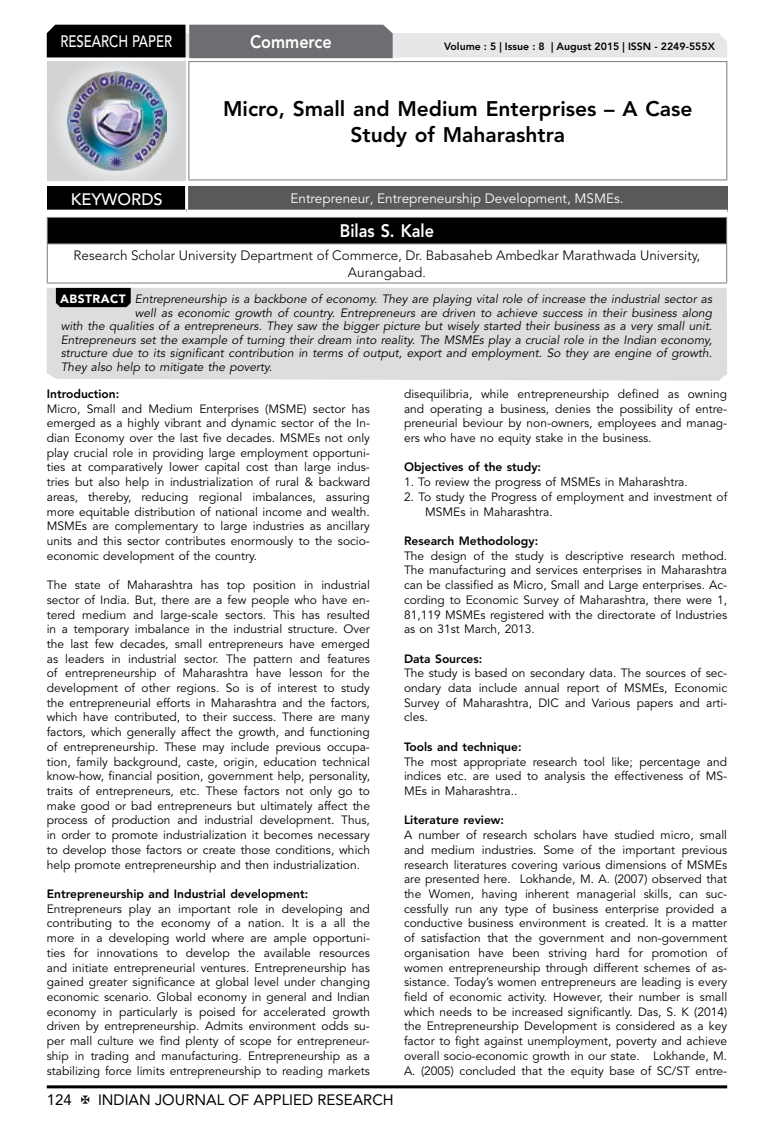
<style>
.page{position:relative;width:774px;height:1136px;background:#fff}
.page>*{position:absolute;margin:0;border:0;box-sizing:border-box;transform-origin:0 0}
.t1{font:800 21px/26.2px "Avenir LT Std";color:#000;text-align:center}
.t2{font:800 18px "Avenir LT Std";color:#fff;scale:.9 1}
.t3{font:500 16.5px "Avenir LT Std";color:#fff;scale:.8 1}
.t4{font:500 16.5px "Avenir LT Std";color:#fff}
.t5{font:15px "Avenir LT Std";color:#000}
.t6{font:300 13.5px/16.2px "Avenir LT Std";color:#000;text-align:center}
.t7{font:13.5px "Avenir LT Std";color:#fff}
.t8{font:12px/14.7px "Avenir LT Std";color:#000;text-align:justify}
.t9{font:italic 12px "Avenir LT Std";color:#000}
.t10{font:800 12px "Avenir LT Std";color:#000}
.t11{font:800 10.5px "Avenir LT Std";color:#000}
.s1{font-weight:900;font-style:normal;color:#fff}
</style>
<div class="page">
<hr style="left:47px;top:1085px;width:680px;height:3px;background:#000">
<div style="left:48px;top:62px;width:137px;height:118px;background:linear-gradient(to right,#d9dadb,#d9dadb)"></div>
<img style="left:68px;top:71px;width:99px;height:100px">
<svg style="left:47px;top:25px;width:680px;height:33px;background:#979899"></svg>
<hr style="left:188px;top:61px;width:539px;height:1px;background:#808285">
<hr style="left:188px;top:62px;width:1px;height:117px;background:#808285">
<hr style="left:726px;top:62px;width:1px;height:117px;background:#808285">
<hr style="left:188px;top:179px;width:539px;height:1px;background:#808285">
<div style="left:47px;top:217px;width:680px;height:27px;background:#000"></div>
<hr style="left:47px;top:217px;width:680px;height:1px;background:#808285">
<svg style="left:47px;top:218px;width:1px;height:25px"></svg>
<svg style="left:726px;top:218px;width:1px;height:25px"></svg>
<hr style="left:47px;top:243px;width:680px;height:1px;background:#808285">
<hr style="left:47px;top:244px;width:1px;height:38px;background:#808285">
<hr style="left:726px;top:244px;width:1px;height:38px;background:#808285">
<hr style="left:47px;top:282px;width:680px;height:1px;background:#808285">
<div style="left:47px;top:186px;width:140px;height:25px;background:#000"></div>
<div style="left:187px;top:186px;width:540px;height:25px;background:#58595b"></div>
<hr style="left:185px;top:186px;width:3px;height:24px;background:#fff">
<hr style="left:47px;top:210px;width:140px;height:3px;background:#fff">
<hr style="left:187px;top:210px;width:540px;height:3px;background:#fff">
<div style="left:47px;top:288px;width:680px;height:93px;background:#dcddde"></div>
<svg style="left:56px;top:288px;width:75px;height:19px"></svg>
<h3 class="t3" style="left:60px;top:32px;width:139px">RESEARCH PAPER</h3>
<h2 class="t2" style="left:250px;top:31px;width:92px">Commerce</h2>
<p class="t11" style="left:444px;top:41px;width:272px">Volume : 5 | Issue : 8 | August 2015 | ISSN - 2249-555X</p>
<h1 class="t1" style="left:223px;top:95px;width:471px">Micro, Small and Medium Enterprises – A Case<br>Study of Maharashtra</h1>
<h3 class="t4" style="left:71px;top:189px;width:94px">KEYWORDS</h3>
<p class="t7" style="left:290px;top:190px;width:335px">Entrepreneur, Entrepreneurship Development, MSMEs.</p>
<h2 class="t2" style="left:340px;top:220px;width:106px">Bilas S. Kale</h2>
<p class="t6" style="left:74px;top:248px;width:628px">Research Scholar University Department of Commerce, Dr. Babasaheb Ambedkar Marathwada University,<br>Aurangabad.</p>
<p class="t9" style="left:60px;top:292px;width:653px"><span class="s1">ABSTRACT</span> Entrepreneurship is a backbone of economy. They are playing vital role of increase the industrial sector as</p>
<p class="t9" style="left:135px;top:305px;width:579px">well as economic growth of country. Entrepreneurs are driven to achieve success in their business along</p>
<p class="t9" style="left:61px;top:319px;width:653px">with the qualities of a entrepreneurs. They saw the bigger picture but wisely started their business as a very small unit.</p>
<p class="t9" style="left:61px;top:332px;width:653px">Entrepreneurs set the example of turning their dream into reality. The MSMEs play a crucial role in the Indian economy,</p>
<p class="t9" style="left:61px;top:346px;width:653px">structure due to its significant contribution in terms of output, export and employment. So they are engine of growth.</p>
<p class="t9" style="left:61px;top:359px;width:213px">They also help to mitigate the poverty.</p>
<p class="t10" style="left:47px;top:386px;width:74px">Introduction:</p>
<p class="t8" style="left:47px;top:401px;width:325px">Micro, Small and Medium Enterprises (MSME) sector has emerged as a highly vibrant and dynamic sector of the In&shy;dian Economy over the last five decades. MSMEs not only play crucial role in providing large employment opportuni&shy;ties at comparatively lower capital cost than large indus&shy;tries but also help in industrialization of rural &amp; backward areas, thereby, reducing regional imbalances, assuring more equitable distribution of national income and wealth.<br>MSMEs are complementary to large industries as ancillary units and this sector contributes enormously to the socio&shy;economic development of the country.</p>
<p class="t8" style="left:47px;top:578px;width:325px">The state of Maharashtra has top position in industrial sector of India. But, there are a few people who have en&shy;tered medium and large-scale sectors. This has resulted in a temporary imbalance in the industrial structure. Over the last few decades, small entrepreneurs have emerged as leaders in industrial sector. The pattern and features of entrepreneurship of Maharashtra have lesson for the development of other regions. So is of interest to study the entrepreneurial efforts in Maharashtra and the factors, which have contributed, to their success. There are many factors, which generally affect the growth, and functioning of entrepreneurship. These may include previous occupa&shy;tion, family background, caste, origin, education technical know-how, financial position, government help, personality, traits of entrepreneurs, etc. These factors not only go to make good or bad entrepreneurs but ultimately affect the process of production and industrial development. Thus, in order to promote industrialization it becomes necessary to develop those factors or create those conditions, which help promote entrepreneurship and then industrialization.</p>
<p class="t10" style="left:47px;top:886px;width:263px">Entrepreneurship and Industrial development:</p>
<p class="t8" style="left:47px;top:901px;width:325px">Entrepreneurs play an important role in developing and contributing to the economy of a nation. It is a all the more in a developing world where are ample opportuni&shy;ties for innovations to develop the available resources and initiate entrepreneurial ventures. Entrepreneurship has gained greater significance at global level under changing economic scenario. Global economy in general and Indian economy in particularly is poised for accelerated growth driven by entrepreneurship. Admits environment odds su&shy;per mall culture we find plenty of scope for entrepreneur&shy;ship in trading and manufacturing. Entrepreneurship as a stabilizing force limits entrepreneurship to reading markets</p>
<p class="t8" style="left:404px;top:386px;width:325px">disequilibria, while entrepreneurship defined as owning and operating a business, denies the possibility of entre&shy;preneurial beviour by non-owners, employees and manag&shy;ers who have no equity stake in the business.</p>
<p class="t10" style="left:404px;top:460px;width:139px">Objectives of the study:</p>
<p class="t8" style="left:404px;top:475px;width:285px">1. To review the progress of MSMEs in Maharashtra.</p>
<p class="t8" style="left:425px;top:489px;width:303px;text-indent:-21px">2. To study the Progress of employment and investment of<br>MSMEs in Maharashtra.</p>
<p class="t10" style="left:404px;top:533px;width:136px">Research Methodology:</p>
<p class="t8" style="left:404px;top:548px;width:325px">The design of the study is descriptive research method.<br>The manufacturing and services enterprises in Maharashtra can be classified as Micro, Small and Large enterprises. Ac&shy;cording to Economic Survey of Maharashtra, there were 1, 81,119 MSMEs registered with the directorate of Industries as on 31st March, 2013.</p>
<p class="t10" style="left:404px;top:651px;width:80px">Data Sources:</p>
<p class="t8" style="left:404px;top:666px;width:325px">The study is based on secondary data. The sources of sec&shy;ondary data include annual report of MSMEs, Economic Survey of Maharashtra, DIC and Various papers and arti&shy;cles.</p>
<p class="t10" style="left:404px;top:739px;width:119px">Tools and technique:</p>
<p class="t8" style="left:404px;top:754px;width:325px">The most appropriate research tool like; percentage and indices etc. are used to analysis the effectiveness of MS-MEs in Maharashtra..</p>
<p class="t10" style="left:404px;top:813px;width:102px">Literature review:</p>
<p class="t8" style="left:404px;top:827px;width:325px">A number of research scholars have studied micro, small and medium industries. Some of the important previous research literatures covering various dimensions of MSMEs are presented here. Lokhande, M. A. (2007) observed that the Women, having inherent managerial skills, can suc&shy;cessfully run any type of business enterprise provided a conductive business environment is created. It is a matter of satisfaction that the government and non-government organisation have been striving hard for promotion of women entrepreneurship through different schemes of as&shy;sistance. Today’s women entrepreneurs are leading is every field of economic activity. However, their number is small which needs to be increased significantly. Das, S. K (2014) the Entrepreneurship Development is considered as a key factor to fight against unemployment, poverty and achieve overall socio-economic growth in our state. Lokhande, M.<br>A. (2005) concluded that the equity base of SC/ST entre-</p>
<p class="t5" style="left:47px;top:1090px;width:27px">124</p>
<p class="t5" style="left:98px;top:1090px;width:297px">INDIAN JOURNAL OF APPLIED RESEARCH</p>
</div>
